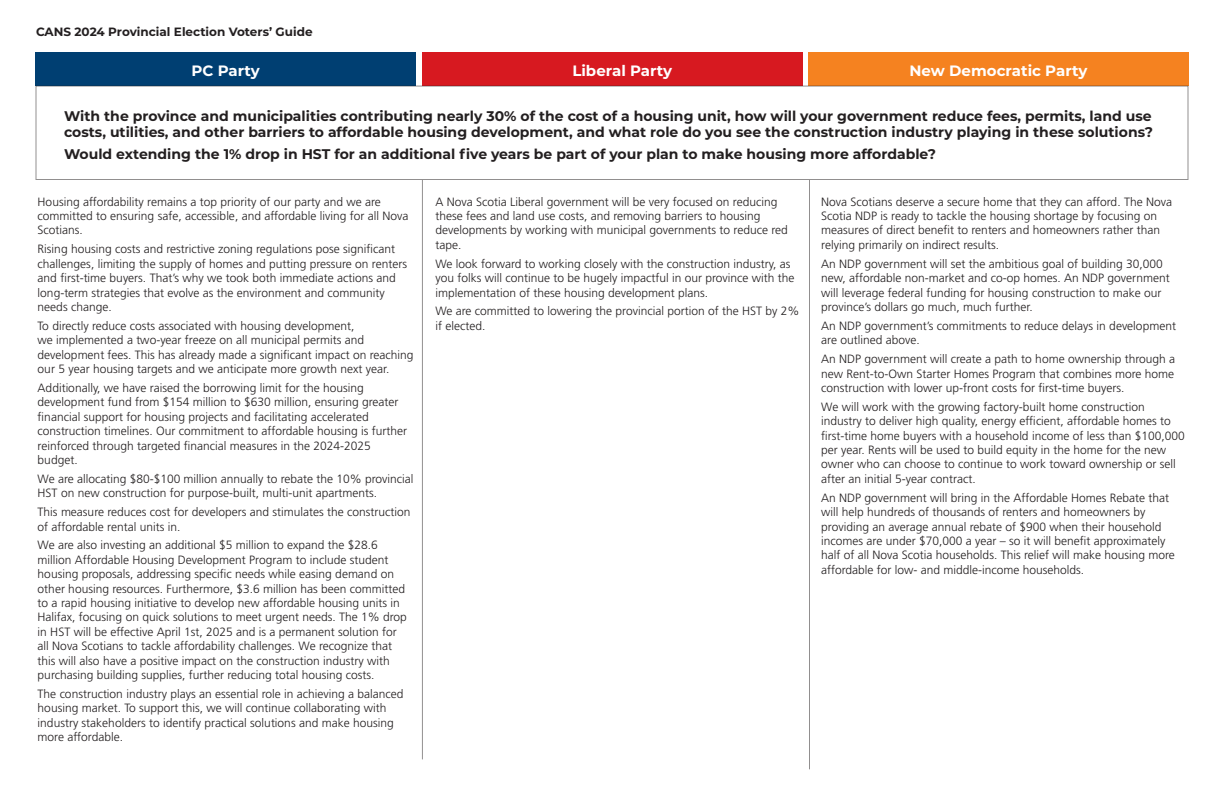
<style>
.page{position:relative;width:1224px;height:792px;background:#fff}
.page>*{position:absolute;margin:0;border:0;box-sizing:border-box;transform-origin:0 0}
.t1{font:700 15px "Montserrat";color:#fff}
.t2{font:700 14px/16.8px "Montserrat";color:#231f20}
.Answers{font:300 12px/14.4px "Frutiger LT Std";color:#231f20}
.t3{font:700 12px "Montserrat";color:#231f20}
</style>
<div class="page">
<div style="left:36px;top:52px;width:380px;height:34px;background:#003f72"></div>
<div style="left:422px;top:52px;width:380px;height:34px;background:#d71920"></div>
<div style="left:808px;top:52px;width:380px;height:34px;background:#f58220"></div>
<hr style="left:809px;top:180px;width:1px;height:589px;background:#231f20">
<hr style="left:422px;top:180px;width:1px;height:579px;background:#231f20">
<p class="t3" style="left:36px;top:23px;width:278px">CANS 2024 Provincial Election Voters’ Guide</p>
<p class="t1" style="left:191px;top:60px;width:70px">PC Party</p>
<p class="t1" style="left:572px;top:60px;width:101px">Liberal Party</p>
<p class="t1" style="left:909px;top:60px;width:179px">New Democratic Party</p>
<p class="t2" style="left:64px;top:106px;width:1091px">With the province and municipalities contributing nearly 30% of the cost of a housing unit, how will your government reduce fees, permits, land use costs, utilities, and other barriers to affordable housing development, and what role do you see the construction industry playing in these solutions?</p>
<p class="t2" style="left:64px;top:145px;width:873px">Would extending the 1% drop in HST for an additional five years be part of your plan to make housing more affordable?</p>
<p class="Answers" style="left:435px;top:194px;width:354px">A Nova Scotia Liberal government will be very focused on reducing these fees and land use costs, and removing barriers to housing developments by working with municipal governments to reduce red tape.</p>
<p class="Answers" style="left:435px;top:257px;width:361px">We look forward to working closely with the construction industry, as you folks will continue to be hugely impactful in our province with the implementation of these housing development plans.</p>
<p class="Answers" style="left:435px;top:304px;width:366px">We are committed to lowering the provincial portion of the HST by 2% if elected.</p>
<p class="Answers" style="left:38px;top:194px;width:372px">Housing affordability remains a top priority of our party and we are committed to ensuring safe, accessible, and affordable living for all Nova<br>Scotians.</p>
<p class="Answers" style="left:38px;top:242px;width:371px">Rising housing costs and restrictive zoning regulations pose significant challenges, limiting the supply of homes and putting pressure on renters and first-time buyers. That’s why we took both immediate actions and long-term strategies that evolve as the environment and community needs change.</p>
<p class="Answers" style="left:38px;top:319px;width:377px">To directly reduce costs associated with housing development,<br>we implemented a two-year freeze on all municipal permits and development fees. This has already made a significant impact on reaching our 5 year housing targets and we anticipate more growth next year.</p>
<p class="Answers" style="left:38px;top:381px;width:371px">Additionally, we have raised the borrowing limit for the housing development fund from $154 million to $630 million, ensuring greater financial support for housing projects and facilitating accelerated construction timelines. Our commitment to affordable housing is further reinforced through targeted financial measures in the 2024-2025 budget.</p>
<p class="Answers" style="left:38px;top:472px;width:377px">We are allocating $80-$100 million annually to rebate the 10% provincial<br>HST on new construction for purpose-built, multi-unit apartments.</p>
<p class="Answers" style="left:38px;top:505px;width:374px">This measure reduces cost for developers and stimulates the construction of affordable rental units in.</p>
<p class="Answers" style="left:38px;top:538px;width:371px">We are also investing an additional $5 million to expand the $28.6 million Affordable Housing Development Program to include student housing proposals, addressing specific needs while easing demand on other housing resources. Furthermore, $3.6 million has been committed to a rapid housing initiative to develop new affordable housing units in Halifax, focusing on quick solutions to meet urgent needs. The 1% drop in HST will be effective April 1st, 2025 and is a permanent solution for all Nova Scotians to tackle affordability challenges. We recognize that this will also have a positive impact on the construction industry with purchasing building supplies, further reducing total housing costs.</p>
<p class="Answers" style="left:38px;top:687px;width:367px">The construction industry plays an essential role in achieving a balanced housing market. To support this, we will continue collaborating with industry stakeholders to identify practical solutions and make housing more affordable.</p>
<p class="Answers" style="left:821px;top:194px;width:352px">Nova Scotians deserve a secure home that they can afford. The Nova Scotia NDP is ready to tackle the housing shortage by focusing on measures of direct benefit to renters and homeowners rather than relying primarily on indirect results.</p>
<p class="Answers" style="left:821px;top:257px;width:350px">An NDP government will set the ambitious goal of building 30,000 new, affordable non-market and co-op homes. An NDP government will leverage federal funding for housing construction to make our province’s dollars go much, much further.</p>
<p class="Answers" style="left:821px;top:319px;width:356px">An NDP government’s commitments to reduce delays in development are outlined above.</p>
<p class="Answers" style="left:821px;top:352px;width:355px;text-align:justify">An NDP government will create a path to home ownership through a new Rent-to-Own Starter Homes Program that combines more home construction with lower up-front costs for first-time buyers.</p>
<p class="Answers" style="left:821px;top:400px;width:365px">We will work with the growing factory-built home construction industry to deliver high quality, energy efficient, affordable homes to first-time home buyers with a household income of less than $100,000 per year. Rents will be used to build equity in the home for the new owner who can choose to continue to work toward ownership or sell after an initial 5-year contract.</p>
<p class="Answers" style="left:821px;top:491px;width:355px">An NDP government will bring in the Affordable Homes Rebate that will help hundreds of thousands of renters and homeowners by providing an average annual rebate of $900 when their household incomes are under $70,000 a year – so it will benefit approximately half of all Nova Scotia households. This relief will make housing more affordable for low- and middle-income households.</p>
</div>
